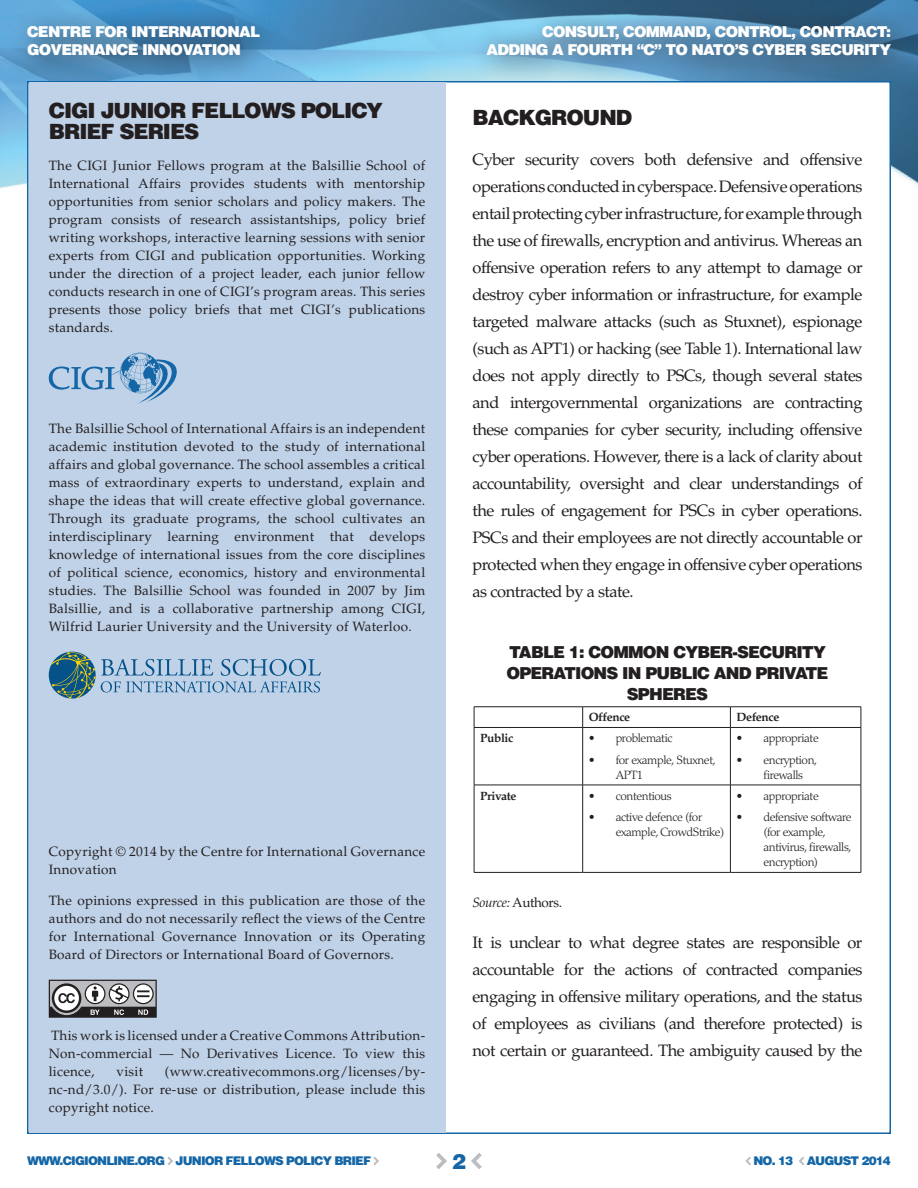
<style>
.page{position:relative;width:918px;height:1188px;background:#fff}
.page>*{position:absolute;margin:0;border:0;box-sizing:border-box;transform-origin:0 0}
.t1{font:900 21px/21px "Helvetica LT Std";letter-spacing:-.05em;color:#231f20}
.t2{font:900 21px "Helvetica LT Std";color:#1466a6}
.t3{font:16.5px/27px "Palatino LT Std";letter-spacing:-.03em;color:#231f20;text-align:justify}
.t4{font:900 16.5px/21px "Helvetica LT Std";letter-spacing:-.05em;color:#231f20;text-align:center}
.t5{font:900 15px/18px "Helvetica LT Std";letter-spacing:-.05em;color:#fff}
.t6{font:13.5px/18px "Palatino LT Std";letter-spacing:.02em;color:#231f20;text-align:justify}
.t7{font:13.5px "Palatino LT Std";letter-spacing:-.03em;color:#231f20}
.t8{font:300 12px/15px "Palatino LT Std";letter-spacing:-.03em;color:#231f20}
.t9{font:900 12px "Helvetica LT Std";letter-spacing:-.07em;color:#1466a6}
.t10{font:700 12px "Palatino LT Std";letter-spacing:-.03em;color:#231f20}
.s1{font-style:italic}
</style>
<div class="page">
<img style="left:0;top:0;width:918px;height:188px">
<svg style="left:436px;top:1153px;width:11px;height:16px"></svg>
<svg style="left:471px;top:1153px;width:11px;height:16px"></svg>
<div style="left:471px;top:8px;width:445px;height:75px;background:#231f20;opacity:.75"></div>
<div style="left:10px;top:8px;width:274px;height:75px;background:#231f20;opacity:.75"></div>
<svg style="left:167px;top:1157px;width:6px;height:8px"></svg>
<svg style="left:373px;top:1157px;width:6px;height:8px"></svg>
<svg style="left:745px;top:1157px;width:6px;height:8px"></svg>
<svg style="left:799px;top:1157px;width:5px;height:8px"></svg>
<div style="left:28px;top:82px;width:862px;height:1051px;background:#fff"></div>
<hr style="left:474px;top:707px;width:109px;height:1px;background:#231f20">
<svg style="left:474px;top:707px;width:1px;height:20px"></svg>
<hr style="left:583px;top:707px;width:147px;height:1px;background:#231f20">
<svg style="left:582px;top:707px;width:1px;height:20px"></svg>
<hr style="left:730px;top:707px;width:131px;height:1px;background:#231f20">
<svg style="left:730px;top:707px;width:1px;height:20px"></svg>
<svg style="left:861px;top:707px;width:1px;height:20px"></svg>
<hr style="left:474px;top:727px;width:109px;height:1px;background:#231f20">
<hr style="left:474px;top:728px;width:1px;height:57px;background:#231f20">
<hr style="left:583px;top:727px;width:147px;height:1px;background:#231f20">
<hr style="left:582px;top:728px;width:1px;height:57px;background:#231f20">
<hr style="left:730px;top:727px;width:131px;height:1px;background:#231f20">
<hr style="left:730px;top:728px;width:1px;height:57px;background:#231f20">
<hr style="left:861px;top:728px;width:1px;height:57px;background:#231f20">
<hr style="left:474px;top:785px;width:109px;height:1px;background:#231f20">
<hr style="left:474px;top:785px;width:1px;height:87px;background:#231f20">
<hr style="left:583px;top:785px;width:147px;height:1px;background:#231f20">
<hr style="left:582px;top:785px;width:1px;height:87px;background:#231f20">
<hr style="left:730px;top:785px;width:131px;height:1px;background:#231f20">
<hr style="left:730px;top:785px;width:1px;height:87px;background:#231f20">
<hr style="left:861px;top:785px;width:1px;height:87px;background:#231f20">
<hr style="left:474px;top:872px;width:109px;height:1px;background:#231f20">
<hr style="left:583px;top:872px;width:147px;height:1px;background:#231f20">
<hr style="left:730px;top:872px;width:131px;height:1px;background:#231f20">
<div style="left:29px;top:83px;width:417px;height:743px;background:#c0d2e8"></div>
<svg style="left:49px;top:353px;width:128px;height:51px"></svg>
<svg style="left:51px;top:652px;width:270px;height:47px"></svg>
<div style="left:29px;top:826px;width:417px;height:306px;background:#c0d2e8"></div>
<svg style="left:49px;top:980px;width:108px;height:38px;background:#8b8a8b"></svg>
<p class="t5" style="left:27px;top:22px;width:235px">CENTRE FOR INTERNATIONAL<br>GOVERNANCE INNOVATION</p>
<h1 class="t1" style="left:49px;top:99px;width:336px">CIGI JUNIOR FELLOWS POLICY<br>BRIEF SERIES</h1>
<p class="t6" style="left:49px;top:157px;width:378px">The CIGI Junior Fellows program at the Balsillie School of International Affairs provides students with mentorship opportunities from senior scholars and policy makers. The program consists of research assistantships, policy brief writing workshops, interactive learning sessions with senior experts from CIGI and publication opportunities. Working under the direction of a project leader, each junior fellow conducts research in one of CIGI’s program areas. This series presents those policy briefs that met CIGI’s publications standards.</p>
<p class="t6" style="left:49px;top:420px;width:378px">The Balsillie School of International Affairs is an independent academic institution devoted to the study of international affairs and global governance. The school assembles a critical mass of extraordinary experts to understand, explain and shape the ideas that will create effective global governance.<br>Through its graduate programs, the school cultivates an interdisciplinary learning environment that develops knowledge of international issues from the core disciplines of political science, economics, history and environmental studies. The Balsillie School was founded in 2007 by Jim Balsillie, and is a collaborative partnership among CIGI, Wilfrid Laurier University and the University of Waterloo.</p>
<p class="t6" style="left:49px;top:843px;width:378px">Copyright © 2014 by the Centre for International Governance<br>Innovation</p>
<p class="t6" style="left:49px;top:892px;width:378px">The opinions expressed in this publication are those of the authors and do not necessarily reflect the views of the Centre for International Governance Innovation or its Operating Board of Directors or International Board of Governors.</p>
<p class="t6" style="left:49px;top:1027px;width:378px">This work is licensed under a Creative Commons Attribution-Non-commercial — No Derivatives Licence. To view this licence,</p>
<p class="t6" style="left:49px;top:1063px;width:378px;text-indent:116px">(www.creativecommons.org/licenses/by&shy;nc-nd/3.0/). For re-use or distribution, please include this copyright notice.</p>
<p class="t6" style="left:116px;top:1063px;width:28px">visit</p>
<p class="t5" style="left:542px;top:22px;width:23px">CONSULT</p>
<p class="t5" style="left:615px;top:22px;width:33px">, COMMAND</p>
<p class="t5" style="left:706px;top:22px;width:32px">, CONTROL</p>
<p class="t5" style="left:791px;top:22px;width:32px">, CONTRACT</p>
<p class="t5" style="left:886px;top:22px;width:6px">:</p>
<p class="t5" style="left:487px;top:40px;width:22px">ADDING</p>
<p class="t5" style="left:552px;top:40px;width:37px">A FOURTH</p>
<p class="t5" style="left:637px;top:40px;width:139px">“C” TO NATO’S CYBER</p>
<p class="t5" style="left:810px;top:40px;width:21px">SECURITY</p>
<h1 class="t1" style="left:472px;top:106px;width:161px">BACKGROUND</h1>
<p class="t3" style="left:472px;top:146px;width:392px">Cyber security covers both defensive and offensive operations conducted in cyberspace. Defensive operations entail protecting cyber infrastructure, for example through the use of firewalls, encryption and antivirus. Whereas an offensive operation refers to any attempt to damage or destroy cyber information or infrastructure, for example targeted malware attacks (such as Stuxnet), espionage (such as APT1) or hacking (see Table 1). International law does not apply directly to PSCs, though several states and intergovernmental organizations are contracting these companies for cyber security, including offensive cyber operations. However, there is a lack of clarity about accountability, oversight and clear understandings of the rules of engagement for PSCs in cyber operations.<br>PSCs and their employees are not directly accountable or protected when they engage in offensive cyber operations as contracted by a state.</p>
<p class="t4" style="left:506px;top:642px;width:324px">TABLE 1: COMMON CYBER-SECURITY<br>OPERATIONS IN PUBLIC AND PRIVATE<br>SPHERES</p>
<p class="t10" style="left:589px;top:710px;width:43px">Offence</p>
<p class="t10" style="left:736px;top:710px;width:45px">Defence</p>
<p class="t10" style="left:480px;top:731px;width:35px">Public</p>
<p class="t8" style="left:589px;top:731px;width:85px">• problematic</p>
<p class="t8" style="left:616px;top:753px;width:102px;text-indent:-27px">• for example, Stuxnet,<br>APT1</p>
<p class="t8" style="left:736px;top:731px;width:84px">• appropriate</p>
<p class="t8" style="left:763px;top:753px;width:55px;text-indent:-27px">• encryption, firewalls</p>
<p class="t10" style="left:480px;top:789px;width:38px">Private</p>
<p class="t8" style="left:589px;top:788px;width:85px">• contentious</p>
<p class="t8" style="left:616px;top:810px;width:110px;text-indent:-27px">• active defence (for example, CrowdStrike)</p>
<p class="t8" style="left:736px;top:788px;width:84px">• appropriate</p>
<p class="t8" style="left:763px;top:810px;width:90px;text-indent:-27px">• defensive software (for example, antivirus, firewalls, encryption)</p>
<p class="t7" style="left:472px;top:895px;width:91px"><span class="s1">Source:</span> Authors.</p>
<p class="t3" style="left:472px;top:929px;width:392px">It is unclear to what degree states are responsible or accountable for the actions of contracted companies engaging in offensive military operations, and the status of employees as civilians (and therefore protected) is not certain or guaranteed. The ambiguity caused by the</p>
<h1 class="t2" style="left:452px;top:1148px;width:16px">2</h1>
<p class="t9" style="left:27px;top:1153px;width:346px">WWW.CIGIONLINE.ORG JUNIOR FELLOWS POLICY BRIEF</p>
<p class="t9" style="left:753px;top:1153px;width:72px">NO. 13 AUGUST</p>
<p class="t9" style="left:862px;top:1153px;width:31px">2014</p>
</div>
